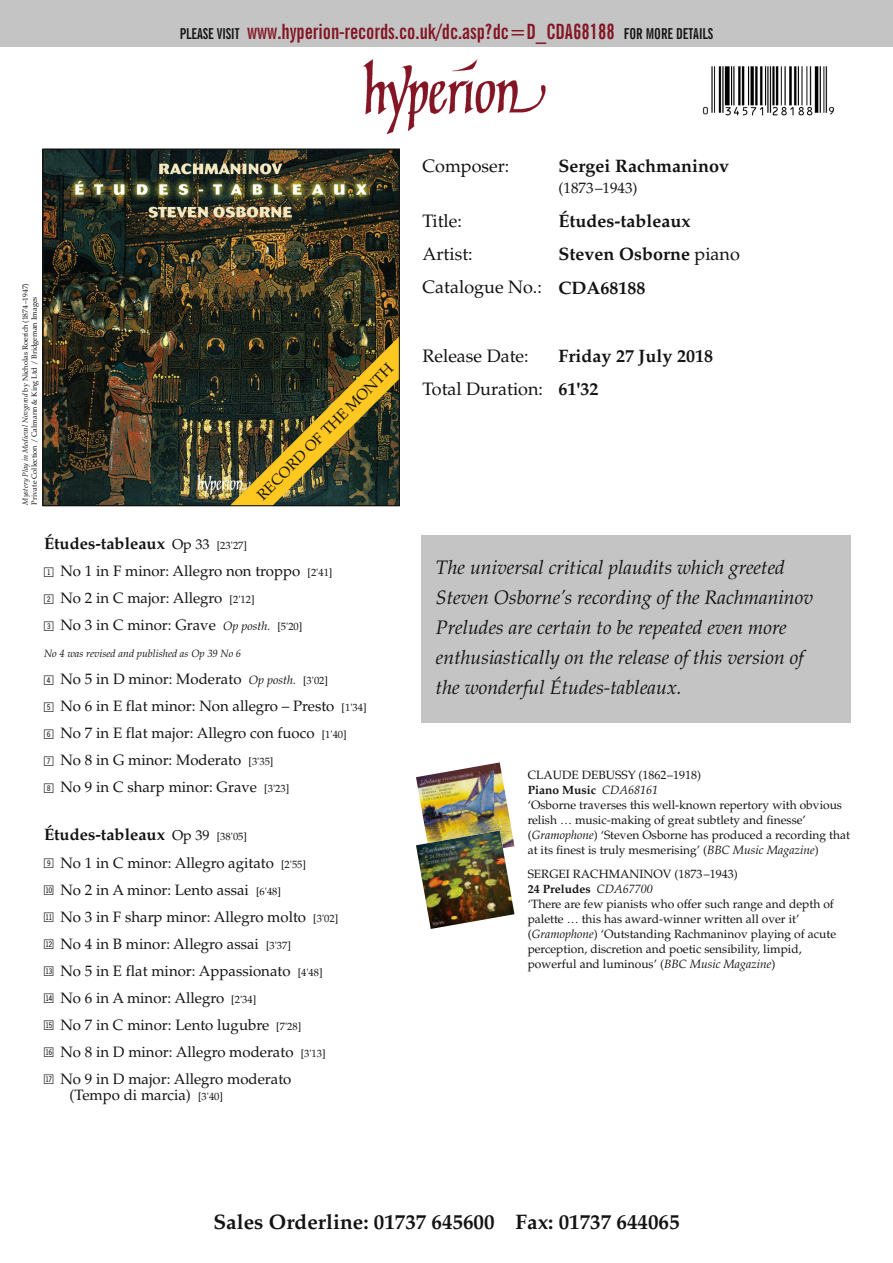
<style>
.page{position:relative;width:893px;height:1263px;background:#fff}
.page>*{position:absolute;margin:0;border:0;box-sizing:border-box;transform-origin:0 0}
.t1{font:700 extra-condensed 21px "News Gothic BT";color:#831524}
.t2{font:700 21px "Palatino";color:#141313}
.t3{font:italic 19.5px/30px "Palatino";color:#141313}
.t4{font:700 18px/33px "Palatino";color:#141313}
.t5{font:18px "Palatino";color:#141313}
.t6{font:700 16.5px "Palatino";color:#141313}
.t7{font:15px/27px "Palatino";color:#141313}
.t8{font:12px/15px "Palatino";color:#141313}
.t9{font:italic 10.5px "Palatino";color:#141313}
.t10{font:7.5px/9px "Palatino";color:#141313}
.s1{font-style:italic}
.s2{font-size:15px;color:#141313}
.s3{font-weight:400}
.s4{font-weight:400;font-size:14.25px}
.s5{font-weight:400;font-size:10.5px}
.s6{font-family:"Doubledigits Square";font-size:12px}
.s7{font-size:10.5px}
.s8{font-style:italic;font-size:12px}
.s9{font-weight:700}
.s10{font-family:"Times"}
</style>
<div class="page">
<img style="left:362px;top:58px;width:184px;height:77px">
<img style="left:702px;top:66px;width:132px;height:50px">
<img style="left:45px;top:151px;width:353px;height:353px">
<img style="left:230px;top:336px;width:168px;height:168px">
<div style="left:43px;top:149px;width:357px;height:357px;border:1px solid #141313"></div>
<div style="left:421px;top:536px;width:429px;height:187px;background:#c4c4c4"></div>
<div style="left:0;top:0;width:893px;height:47px;background:#c4c4c4"></div>
<img style="left:416px;top:762px;width:96px;height:68px">
<img style="left:416px;top:830px;width:98px;height:99px">
<p class="t10" style="left:22px;top:504px;width:223px;rotate:-90deg"><span class="s1">Mystery Play in Medieval Novgorod</span> by Nicholas Roerich (1874–1947)<br>Private Collection / Calmann &amp; King Ltd / Bridgeman Images</p>
<h1 class="t1" style="left:180px;top:23px;width:535px"><span class="s2">PLEASE VISIT</span> www.hyperion-records.co.uk/dc.asp?dc=D_CDA68188 <span class="s2">FOR MORE DETAILS</span></h1>
<p class="t7" style="left:251px;top:489px;width:187px;rotate:-45deg">RECORD OF THE MONTH</p>
<p class="t5" style="left:422px;top:159px;width:88px">Composer:</p>
<p class="t4" style="left:559px;top:151px;width:172px">Sergei Rachmaninov</p>
<p class="t7" style="left:559px;top:176px;width:80px">(1873–1943)</p>
<p class="t5" style="left:422px;top:214px;width:41px">Title:</p>
<p class="t4" style="left:559px;top:206px;width:133px">Études-tableaux</p>
<p class="t5" style="left:422px;top:247px;width:52px">Artist:</p>
<p class="t4" style="left:422px;top:240px;width:319px;text-indent:136px">Steven Osborne <span class="s3">piano<br>Catalogue No.:</span> CDA68188</p>
<p class="t5" style="left:422px;top:349px;width:108px">Release Date:</p>
<p class="t4" style="left:422px;top:341px;width:292px;line-height:33.8px;text-indent:136px">Friday 27 July 2018<br><span class="s3">Total Duration:</span> 61'32</p>
<p class="t6" style="left:44px;top:537px;width:204px">Études-tableaux <span class="s4">Op 33</span> <span class="s5">[23'27]</span></p>
<p class="t7" style="left:44px;top:559px;width:290px"><span class="s6">1</span> No 1 in F minor: Allegro non troppo <span class="s7">[2'41]<br></span><span class="s6">2</span> No 2 in C major: Allegro <span class="s7">[2'12]<br></span><span class="s6">3</span> No 3 in C minor: Grave <span class="s8">Op posth.</span> <span class="s7">[5'20]</span></p>
<p class="t9" style="left:44px;top:649px;width:199px">No 4 was revised and published as Op 39 No 6</p>
<p class="t7" style="left:44px;top:667px;width:324px"><span class="s6">4</span> No 5 in D minor: Moderato <span class="s8">Op posth.</span> <span class="s7">[3'02]<br></span><span class="s6">5</span> No 6 in E flat minor: Non allegro – Presto <span class="s7">[1'34] </span><span class="s6">6</span> No 7 in E flat major: Allegro con fuoco <span class="s7">[1'40]<br></span><span class="s6">7</span> No 8 in G minor: Moderato <span class="s7">[3'35]<br></span><span class="s6">8</span> No 9 in C sharp minor: Grave <span class="s7">[3'23]</span></p>
<p class="t6" style="left:44px;top:829px;width:204px">Études-tableaux <span class="s4">Op 39</span> <span class="s5">[38'05]</span></p>
<p class="t7" style="left:44px;top:851px;width:296px"><span class="s6">9</span> No 1 in C minor: Allegro agitato <span class="s7">[2'55]<br></span><span class="s6">BL</span> No 2 in A minor: Lento assai <span class="s7">[6'48]<br></span><span class="s6">BM</span> No 3 in F sharp minor: Allegro molto <span class="s7">[3'02] </span><span class="s6">BN</span> No 4 in B minor: Allegro assai <span class="s7">[3'37]<br></span><span class="s6">BO</span> No 5 in E flat minor: Appassionato <span class="s7">[4'48]<br></span><span class="s6">BP</span> No 6 in A minor: Allegro <span class="s7">[2'34]<br></span><span class="s6">BQ</span> No 7 in C minor: Lento lugubre <span class="s7">[7'28]<br></span><span class="s6">BR</span> No 8 in D minor: Allegro moderato <span class="s7">[3'13] </span><span class="s6">BS</span> No 9 in D major: Allegro moderato</p>
<p class="t7" style="left:70px;top:1083px;width:155px">(Tempo di marcia) <span class="s7">[3'40]</span></p>
<h2 class="t3" style="left:436px;top:554px;width:379px">The universal critical plaudits which greeted Steven Osborne’s recording of the Rachmaninov Preludes are certain to be repeated even more enthusiastically on the release of this version of the wonderful Études-tableaux.</h2>
<p class="t8" style="left:528px;top:769px;width:324px">CLAUDE DEBUSSY (1862–1918)<br><span class="s9">Piano Music</span> <span class="s1">CDA68161<br></span>‘Osborne traverses this well-known repertory with obvious relish <span class="s10">…</span> music-making of great subtlety and finesse’ (<span class="s1">Gramophone</span>) ‘Steven Osborne has produced a recording that at its finest is truly mesmerising’ (<span class="s1">BBC Music Magazine</span>)</p>
<p class="t8" style="left:528px;top:868px;width:310px">SERGEI RACHMANINOV (1873–1943)<br><span class="s9">24 Preludes</span> <span class="s1">CDA67700<br></span>‘There are few pianists who offer such range and depth of palette <span class="s10">…</span> this has award-winner written all over it’ (<span class="s1">Gramophone</span>) ‘Outstanding Rachmaninov playing of acute perception, discretion and poetic sensibility, limpid, powerful and luminous’ (<span class="s1">BBC Music Magazine</span>)</p>
<h1 class="t2" style="left:213px;top:1213px;width:468px">Sales Orderline: 01737 645600 Fax: 01737 644065</h1>
</div>
